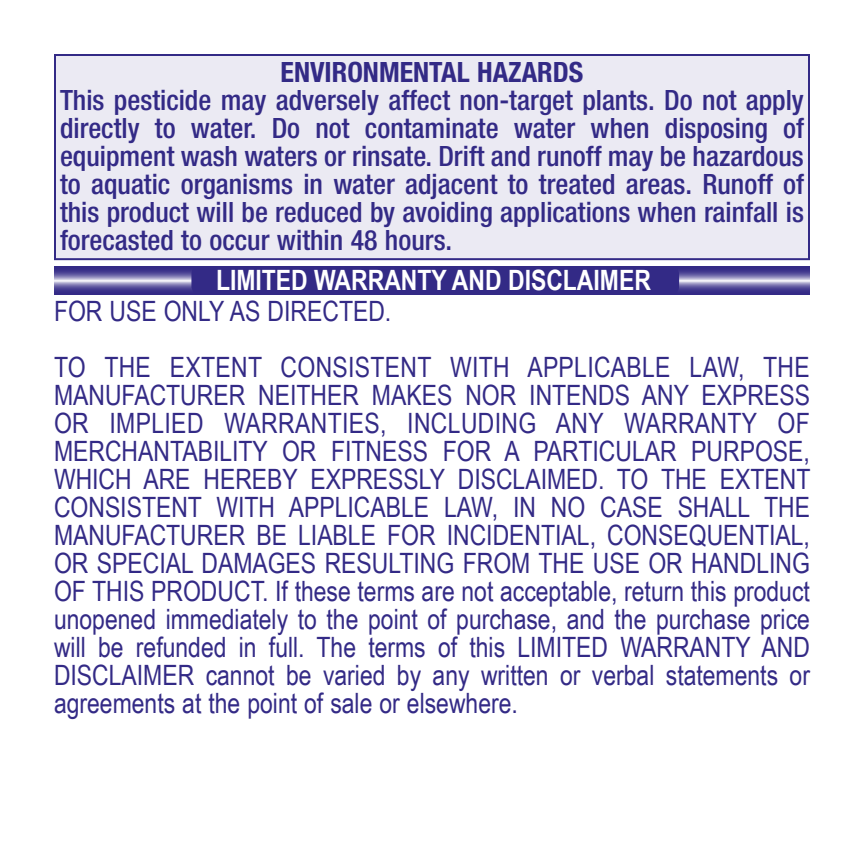
<style>
.page{position:relative;width:864px;height:864px;background:#fff}
.page>*{position:absolute;margin:0;border:0;box-sizing:border-box;transform-origin:0 0}
.t1{font:28px/28px "Arial Narrow";color:#332a86}
.t2{font:500 condensed 28px/28px "Helvetica Neue";color:#332a86;text-align:justify}
.t3{font:700 28px "Arial Narrow";color:#fff}
.t4{font:700 condensed 28px "Helvetica Neue";color:#332a86}
</style>
<div class="page">
<svg style="left:54px;top:267px;width:756px;height:28px;background:#6861a5"></svg>
<div style="left:191px;top:266px;width:488px;height:28px;background:#332a86;border-radius:8px"></div>
<div style="left:55px;top:55px;width:754px;height:204px;background:#ebeaf3"></div>
<div style="left:54px;top:54px;width:756px;height:206px;border:2px solid #332a86"></div>
<p class="t4" style="left:281px;top:55px;width:304px">ENVIRONMENTAL HAZARDS</p>
<p class="t2" style="left:60px;top:85px;width:746px">This pesticide may adversely affect non-target plants. Do not apply directly to water. Do not contaminate water when disposing of equipment wash waters or rinsate. Drift and runoff may be hazardous to aquatic organisms in water adjacent to treated areas. Runoff of this product will be reduced by avoiding applications when rainfall is forecasted to occur within 48 hours.</p>
<p class="t3" style="left:216px;top:259px;width:436px">LIMITED WARRANTY AND DISCLAIMER</p>
<p class="t1" style="left:54px;top:282px;width:757px;line-height:56px">FOR USE ONLY AS DIRECTED.<br>TO THE EXTENT CONSISTENT WITH APPLICABLE LAW, THE</p>
<p class="t1" style="left:54px;top:380px;width:758px;text-align:justify">MANUFACTURER NEITHER MAKES NOR INTENDS ANY EXPRESS OR IMPLIED WARRANTIES, INCLUDING ANY WARRANTY OF MERCHANTABILITY OR FITNESS FOR A PARTICULAR PURPOSE, WHICH ARE HEREBY EXPRESSLY DISCLAIMED. TO THE EXTENT CONSISTENT WITH APPLICABLE LAW, IN NO CASE SHALL THE MANUFACTURER BE LIABLE FOR INCIDENTIAL, CONSEQUENTIAL, OR SPECIAL DAMAGES RESULTING FROM THE USE OR HANDLING OF THIS PRODUCT. If these terms are not acceptable, return this product unopened immediately to the point of purchase, and the purchase price will be refunded in full. The terms of this LIMITED WARRANTY AND DISCLAIMER cannot be varied by any written or verbal statements or agreements at the point of sale or elsewhere.</p>
</div>
